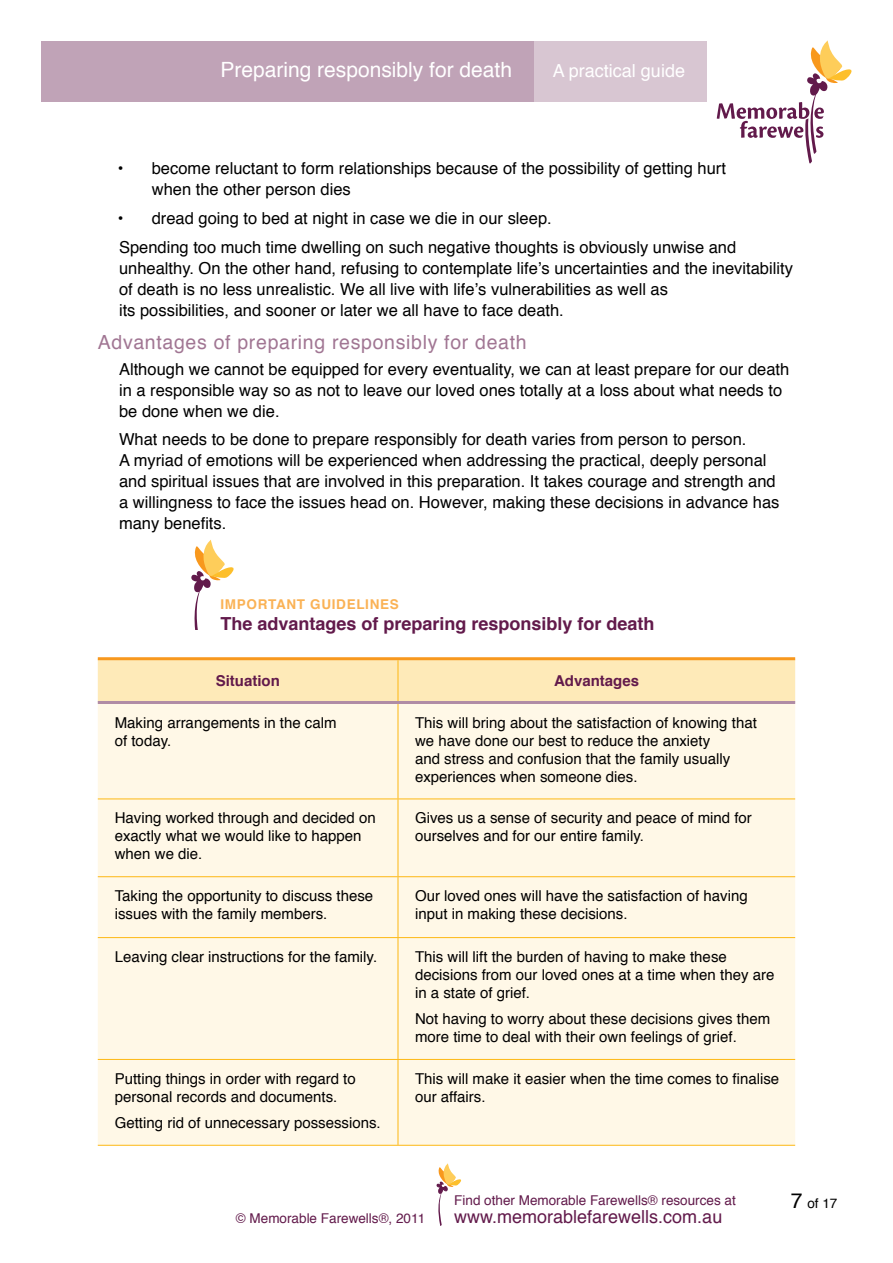
<style>
.page{position:relative;width:893px;height:1263px;background:#fff}
.page>*{position:absolute;margin:0;border:0;box-sizing:border-box;transform-origin:0 0}
.t1{font:21px "Helvetica";color:#fff}
.t2{font:19.5px "Helvetica";letter-spacing:.035em;color:#a17693}
.t3{font:700 18px "Helvetica";color:#621a4b}
.t4{font:18px "Helvetica";color:#621a4b}
.t5{font:18px "Helvetica";color:#fff}
.t6{font:16.5px/21px "Helvetica";color:#000}
.t7{font:15px/18px "Helvetica";color:#000}
.t8{font:700 15px "Helvetica";color:#621a4b}
.t9{font:13.5px "Helvetica";color:#621a4b}
.t10{font:700 13.5px "Helvetica";letter-spacing:.05em;color:#fab255}
.t11{font:13.5px "Helvetica";color:#000}
</style>
<div class="page">
<svg style="left:717px;top:40px;width:134px;height:123px"></svg>
<svg style="left:437px;top:1163px;width:24px;height:63px"></svg>
<div style="left:534px;top:41px;width:173px;height:61px;background:#d8c6d2"></div>
<div style="left:41px;top:41px;width:493px;height:61px;background:#c0a3b7"></div>
<svg style="left:191px;top:540px;width:43px;height:90px"></svg>
<div style="left:98px;top:660px;width:697px;height:41px;background:#feeab8"></div>
<div style="left:98px;top:704px;width:697px;height:441px;background:#fff8e7"></div>
<hr style="left:398px;top:704px;width:1px;height:94px;background:#fdb813">
<hr style="left:98px;top:798px;width:300px;height:1px;background:#fdb813">
<hr style="left:398px;top:798px;width:397px;height:1px;background:#fdb813">
<hr style="left:398px;top:799px;width:1px;height:77px;background:#fdb813">
<hr style="left:98px;top:876px;width:300px;height:1px;background:#fdb813">
<hr style="left:398px;top:876px;width:397px;height:1px;background:#fdb813">
<hr style="left:398px;top:877px;width:1px;height:60px;background:#fdb813">
<hr style="left:98px;top:937px;width:300px;height:1px;background:#fdb813">
<hr style="left:398px;top:937px;width:397px;height:1px;background:#fdb813">
<hr style="left:398px;top:938px;width:1px;height:121px;background:#fdb813">
<hr style="left:98px;top:1059px;width:300px;height:1px;background:#fdb813">
<hr style="left:398px;top:1059px;width:397px;height:1px;background:#fdb813">
<hr style="left:398px;top:1060px;width:1px;height:85px;background:#fdb813">
<hr style="left:98px;top:1145px;width:300px;height:1px;background:#fdb813">
<hr style="left:398px;top:1145px;width:397px;height:1px;background:#fdb813">
<hr style="left:98px;top:657px;width:300px;height:3px;background:#f8981d">
<hr style="left:398px;top:657px;width:397px;height:3px;background:#f8981d">
<hr style="left:398px;top:660px;width:1px;height:41px;background:#fdb813">
<hr style="left:98px;top:701px;width:300px;height:3px;background:#b08ca5">
<hr style="left:398px;top:701px;width:397px;height:3px;background:#b08ca5">
<p class="t1" style="left:220px;top:52px;width:293px">Preparing responsibly for death</p>
<p class="t5" style="left:553px;top:56px;width:134px">A practical guide</p>
<p class="t6" style="left:152px;top:157px;width:576px;text-indent:-34px">• become reluctant to form relationships because of the possibility of getting hurt when the other person dies</p>
<p class="t6" style="left:118px;top:203px;width:620px;line-height:28.7px">• dread going to bed at night in case we die in our sleep.<br>Spending too much time dwelling on such negative thoughts is obviously unwise and</p>
<p class="t6" style="left:119px;top:257px;width:675px">unhealthy. On the other hand, refusing to contemplate life’s uncertainties and the inevitability of death is no less unrealistic. We all live with life’s vulnerabilities as well as<br>its possibilities, and sooner or later we all have to face death.</p>
<p class="t2" style="left:98px;top:325px;width:430px">Advantages of preparing responsibly for death</p>
<p class="t6" style="left:119px;top:358px;width:672px">Although we cannot be equipped for every eventuality, we can at least prepare for our death in a responsible way so as not to leave our loved ones totally at a loss about what needs to be done when we die.</p>
<p class="t6" style="left:119px;top:428px;width:662px">What needs to be done to prepare responsibly for death varies from person to person.<br>A myriad of emotions will be experienced when addressing the practical, deeply personal and spiritual issues that are involved in this preparation. It takes courage and strength and a willingness to face the issues head on. However, making these decisions in advance has many benefits.</p>
<p class="t10" style="left:220px;top:592px;width:180px">IMPORTANT GUIDELINES</p>
<p class="t3" style="left:220px;top:608px;width:436px">The advantages of preparing responsibly for death</p>
<p class="t8" style="left:216px;top:667px;width:66px">Situation</p>
<p class="t8" style="left:554px;top:667px;width:87px">Advantages</p>
<p class="t7" style="left:115px;top:713px;width:223px">Making arrangements in the calm of today.</p>
<p class="t7" style="left:415px;top:713px;width:343px">This will bring about the satisfaction of knowing that we have done our best to reduce the anxiety<br>and stress and confusion that the family usually experiences when someone dies.</p>
<p class="t7" style="left:115px;top:808px;width:262px">Having worked through and decided on exactly what we would like to happen when we die.</p>
<p class="t7" style="left:415px;top:808px;width:338px">Gives us a sense of security and peace of mind for ourselves and for our entire family.</p>
<p class="t7" style="left:115px;top:886px;width:260px">Taking the opportunity to discuss these issues with the family members.</p>
<p class="t7" style="left:415px;top:886px;width:334px">Our loved ones will have the satisfaction of having input in making these decisions.</p>
<p class="t7" style="left:115px;top:947px;width:264px">Leaving clear instructions for the family.</p>
<p class="t7" style="left:415px;top:947px;width:361px">This will lift the burden of having to make these decisions from our loved ones at a time when they are in a state of grief.</p>
<p class="t7" style="left:415px;top:1010px;width:357px">Not having to worry about these decisions gives them more time to deal with their own feelings of grief.</p>
<p class="t7" style="left:115px;top:1069px;width:242px">Putting things in order with regard to personal records and documents.</p>
<p class="t7" style="left:115px;top:1113px;width:267px">Getting rid of unnecessary possessions.</p>
<p class="t7" style="left:415px;top:1069px;width:366px">This will make it easier when the time comes to finalise our affairs.</p>
<p class="t9" style="left:236px;top:1206px;width:191px">© Memorable Farewells®, 2011</p>
<p class="t9" style="left:454px;top:1188px;width:283px">Find other Memorable Farewells® resources at</p>
<p class="t4" style="left:454px;top:1201px;width:270px">www.memorablefarewells.com.au</p>
<p class="t11" style="left:807px;top:1191px;width:32px">of 17</p>
</div>
